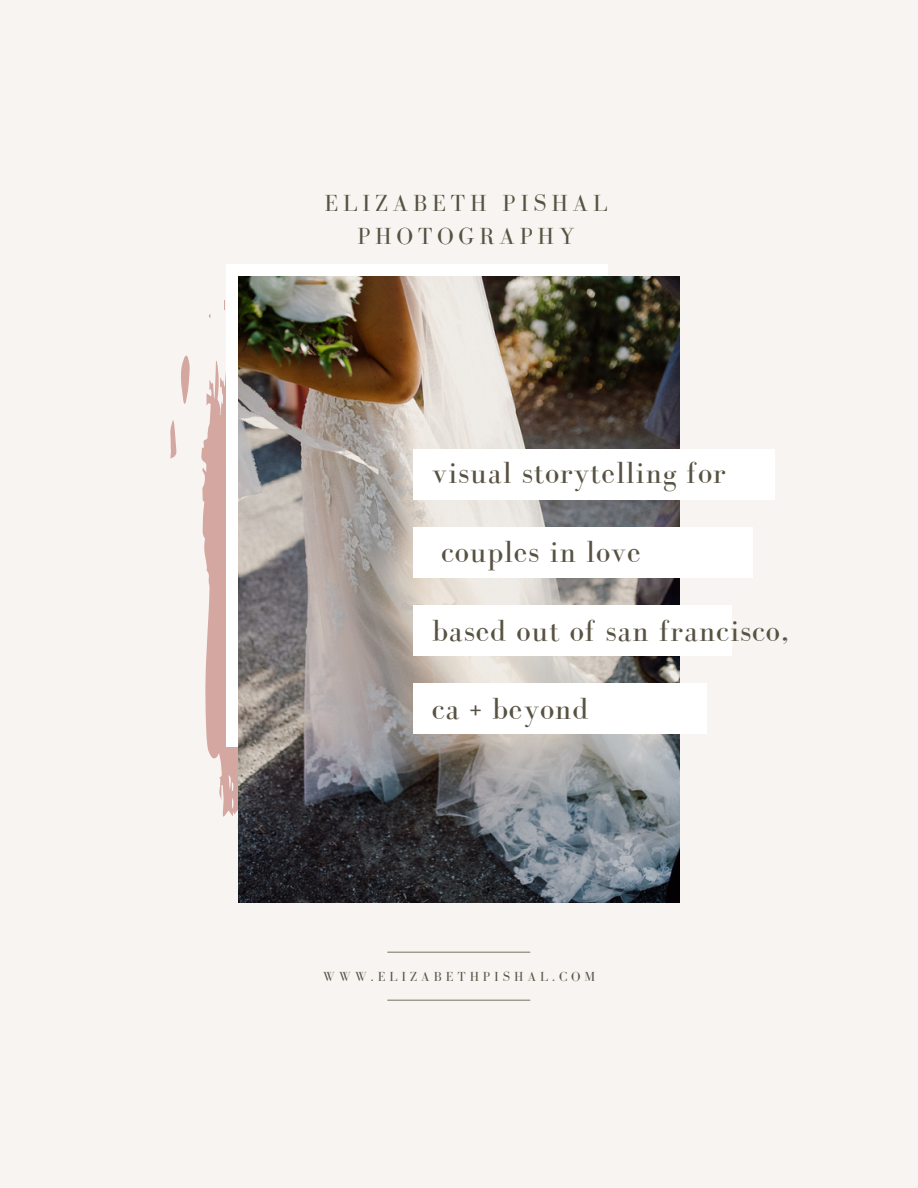
<style>
.page{position:relative;width:918px;height:1188px;background:#f8f4f2}
.page>*{position:absolute;margin:0;border:0;box-sizing:border-box;transform-origin:0 0}
.t1{font:31.5px "Bodoni FLF";letter-spacing:.025em;color:#585242}
.t2{font:24px/32.7px "Bodoni FLF";letter-spacing:.2em;color:#585242;text-align:center}
.t3{font:13.5px "Bodoni FLF";letter-spacing:.29em;color:#585242}
</style>
<div class="page">
<svg style="left:201px;top:264px;width:38px;height:629px"></svg>
<svg style="left:181px;top:355px;width:9px;height:49px"></svg>
<svg style="left:170px;top:420px;width:7px;height:38px"></svg>
<div style="left:227px;top:264px;width:381px;height:482px;background:#fff"></div>
<img style="left:239px;top:276px;width:441px;height:627px">
<div style="left:413px;top:527px;width:340px;height:51px;background:#fff"></div>
<div style="left:413px;top:449px;width:361px;height:51px;background:#fff"></div>
<div style="left:413px;top:605px;width:318px;height:51px;background:#fff"></div>
<div style="left:413px;top:683px;width:294px;height:50px;background:#fff"></div>
<hr style="left:387px;top:952px;width:143px;height:1px;background:#887d6f">
<hr style="left:387px;top:1000px;width:143px;height:1px;background:#887d6f">
<p class="t2" style="left:325px;top:187px;width:285px">ELIZABETH PISHAL<br>PHOTOGRAPHY</p>
<p class="t1" style="left:432px;top:456px;width:295px">visual storytelling for</p>
<p class="t1" style="left:441px;top:534px;width:201px">couples in love</p>
<p class="t1" style="left:432px;top:613px;width:359px">based out of san francisco,</p>
<p class="t1" style="left:432px;top:692px;width:158px">ca + beyond</p>
<p class="t3" style="left:323px;top:969px;width:274px">WWW.ELIZABETHPISHAL.COM</p>
</div>
